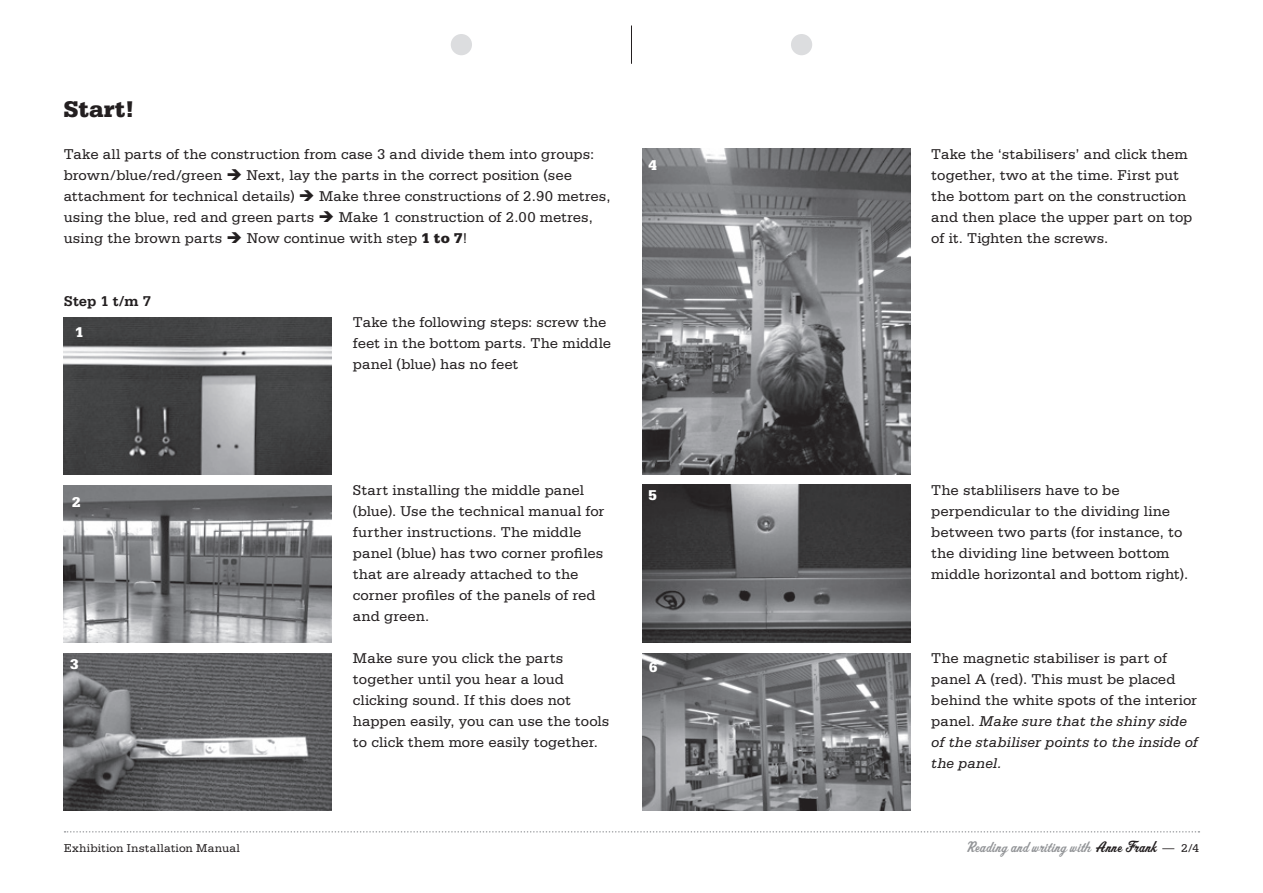
<style>
.page{position:relative;width:1263px;height:893px;background:#fff}
.page>*{position:absolute;margin:0;border:0;box-sizing:border-box;transform-origin:0 0}
.t1{font:900 24px "Serifa Std";letter-spacing:.005em;color:#231f20}
.t2{font:16.5px "OPTI Sport Script";letter-spacing:.005em;color:#939598}
.t3{font:15px/21px "Serifa Std";color:#231f20}
.t4{font:700 15px "Serifa Std";color:#231f20}
.t5{font:900 15px "Serifa Std";color:#fff}
.t6{font:12px "Serifa Std";letter-spacing:.02em;color:#231f20}
.s1{font-weight:900}
.s2{font-style:italic}
.s3{color:#231f20}
.s4{font-family:"Serifa Std";font-size:12px;color:#231f20}
</style>
<div class="page">
<svg style="left:65px;top:831px;width:1134px;height:2px"></svg>
<div style="left:451px;top:34px;width:21px;height:21px;background:#dcdddf;border-radius:50%"></div>
<div style="left:791px;top:34px;width:21px;height:21px;background:#dcdddf;border-radius:50%"></div>
<hr style="left:631px;top:26px;width:1px;height:38px;background:#231f20">
<img style="left:64px;top:486px;width:268px;height:156px">
<img style="left:64px;top:654px;width:268px;height:156px">
<img style="left:642px;top:149px;width:268px;height:325px">
<img style="left:642px;top:485px;width:268px;height:157px">
<img style="left:642px;top:654px;width:268px;height:156px">
<img style="left:64px;top:318px;width:268px;height:156px">
<h1 class="t1" style="left:64px;top:95px;width:72px">Start!</h1>
<p class="t3" style="left:64px;top:144px;width:548px">Take all parts of the construction from case 3 and divide them into groups: brown/blue/red/green ➔ Next, lay the parts in the correct position (see attachment for technical details) ➔ Make three constructions of 2.90 metres, using the blue, red and green parts ➔ Make 1 construction of 2.00 metres, using the brown parts ➔ Now continue with step <span class="s1">1 to 7</span>!</p>
<p class="t3" style="left:931px;top:144px;width:263px">Take the ‘stabilisers’ and click them together, two at the time. First put the bottom part on the construction and then place the upper part on top of it. Tighten the screws.</p>
<p class="t5" style="left:648px;top:156px;width:10px">4</p>
<p class="t4" style="left:64px;top:292px;width:89px">Step 1 t/m 7</p>
<p class="t5" style="left:75px;top:323px;width:10px">1</p>
<p class="t5" style="left:72px;top:493px;width:10px">2</p>
<p class="t5" style="left:70px;top:655px;width:10px">3</p>
<p class="t3" style="left:353px;top:312px;width:260px">Take the following steps: screw the feet in the bottom parts. The middle panel (blue) has no feet</p>
<p class="t3" style="left:353px;top:480px;width:253px">Start installing the middle panel (blue). Use the technical manual for further instructions. The middle panel (blue) has two corner profiles that are already attached to the corner profiles of the panels of red and green.</p>
<p class="t3" style="left:353px;top:648px;width:258px">Make sure you click the parts together until you hear a loud clicking sound. If this does not happen easily, you can use the tools to click them more easily together.</p>
<p class="t5" style="left:648px;top:486px;width:10px">5</p>
<p class="t5" style="left:649px;top:658px;width:10px">6</p>
<p class="t3" style="left:931px;top:480px;width:258px">The stablilisers have to be perpendicular to the dividing line between two parts (for instance, to the dividing line between bottom middle horizontal and bottom right).</p>
<p class="t3" style="left:931px;top:648px;width:268px">The magnetic stabiliser is part of panel A (red). This must be placed behind the white spots of the interior panel. <span class="s2">Make sure that the shiny side of the stabiliser points to the inside of the panel.</span></p>
<p class="t6" style="left:64px;top:841px;width:178px">Exhibition Installation Manual</p>
<p class="t2" style="left:966px;top:837px;width:234px">Reading and writing with <span class="s3">Anne Frank</span> <span class="s4">— 2/4</span></p>
</div>
